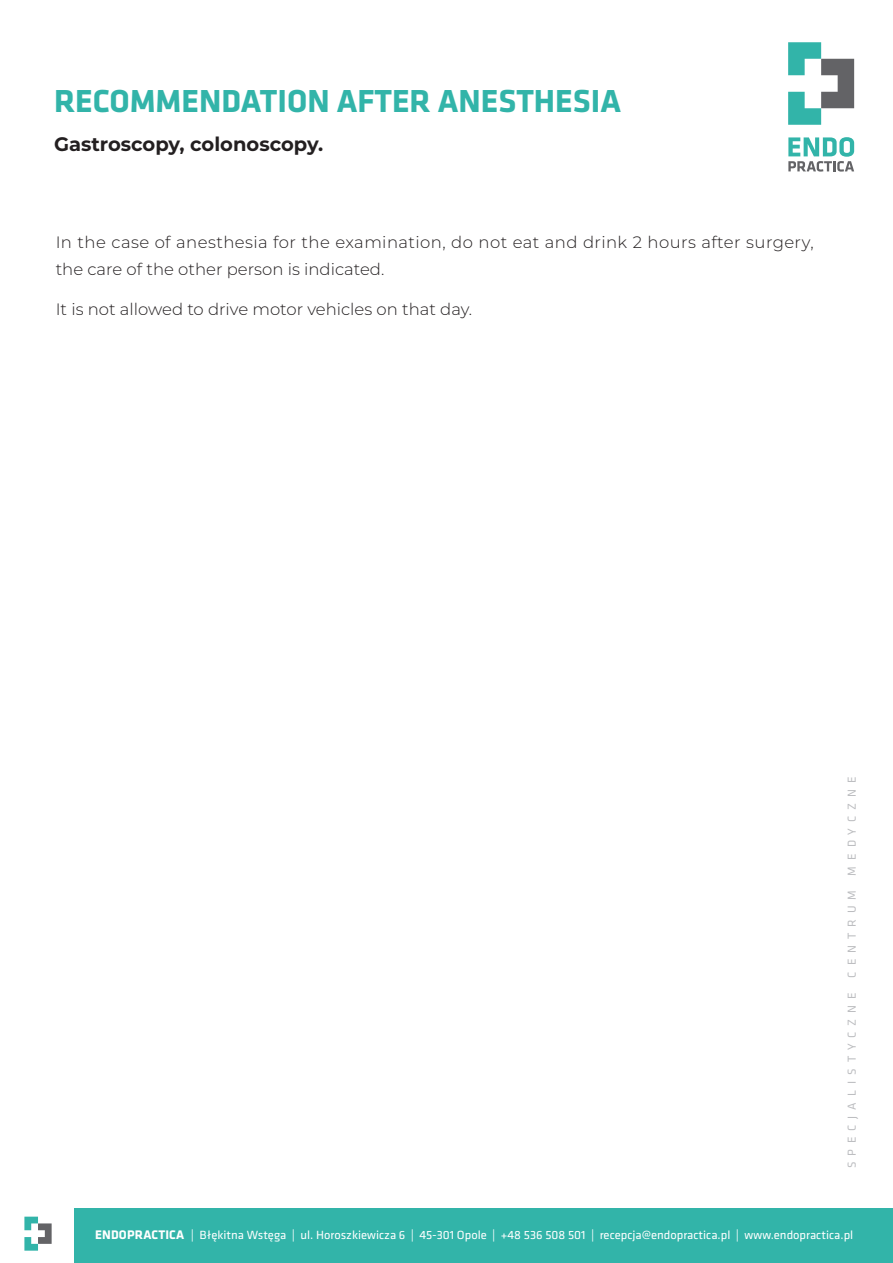
<style>
.page{position:relative;width:893px;height:1263px;background:#fff}
.page>*{position:absolute;margin:0;border:0;box-sizing:border-box;transform-origin:0 0}
.t1{font:700 33px "Klavika";color:#32b4a9}
.t2{font:700 19.5px "Montserrat";color:#231f20}
.t3{font:300 16.5px/27px "Montserrat";letter-spacing:.025em;color:#231f20}
.t4{font:300 16.5px "Montserrat";color:#231f20}
.t5{font:700 12.9px "Klavika";letter-spacing:.01em;color:#fff}
.t6{font:12.3px "Klavika";color:#fff}
.t7{font:12px "Klavika";letter-spacing:.5em;color:#bcbdc0}
</style>
<div class="page">
<div style="left:74px;top:1209px;width:819px;height:54px;background:#32b4a9"></div>
<svg style="left:24px;top:1216px;width:28px;height:35px"></svg>
<svg style="left:788px;top:137px;width:66px;height:35px"></svg>
<svg style="left:788px;top:42px;width:66px;height:83px"></svg>
<p class="t1" style="left:54px;top:83px;width:569px">RECOMMENDATION AFTER ANESTHESIA</p>
<p class="t2" style="left:54px;top:130px;width:271px">Gastroscopy, colonoscopy.</p>
<p class="t3" style="left:56px;top:228px;width:759px">In the case of anesthesia for the examination, do not eat and drink 2 hours after surgery, the care of the other person is indicated.</p>
<p class="t4" style="left:56px;top:298px;width:418px">It is not allowed to drive motor vehicles on that day.</p>
<p class="t7" style="left:845px;top:1168px;width:393px;rotate:-90deg">SPECJALISTYCZNE CENTRUM MEDYCZNE</p>
<p class="t5" style="left:95px;top:1228px;width:91px">ENDOPRACTICA</p>
<p class="t6" style="left:191px;top:1228px;width:664px">| Błękitna Wstęga | ul. Horoszkiewicza 6 | 45-301 Opole | +48 536 508 501 | recepcja@endopractica.pl | www.endopractica.pl</p>
</div>
